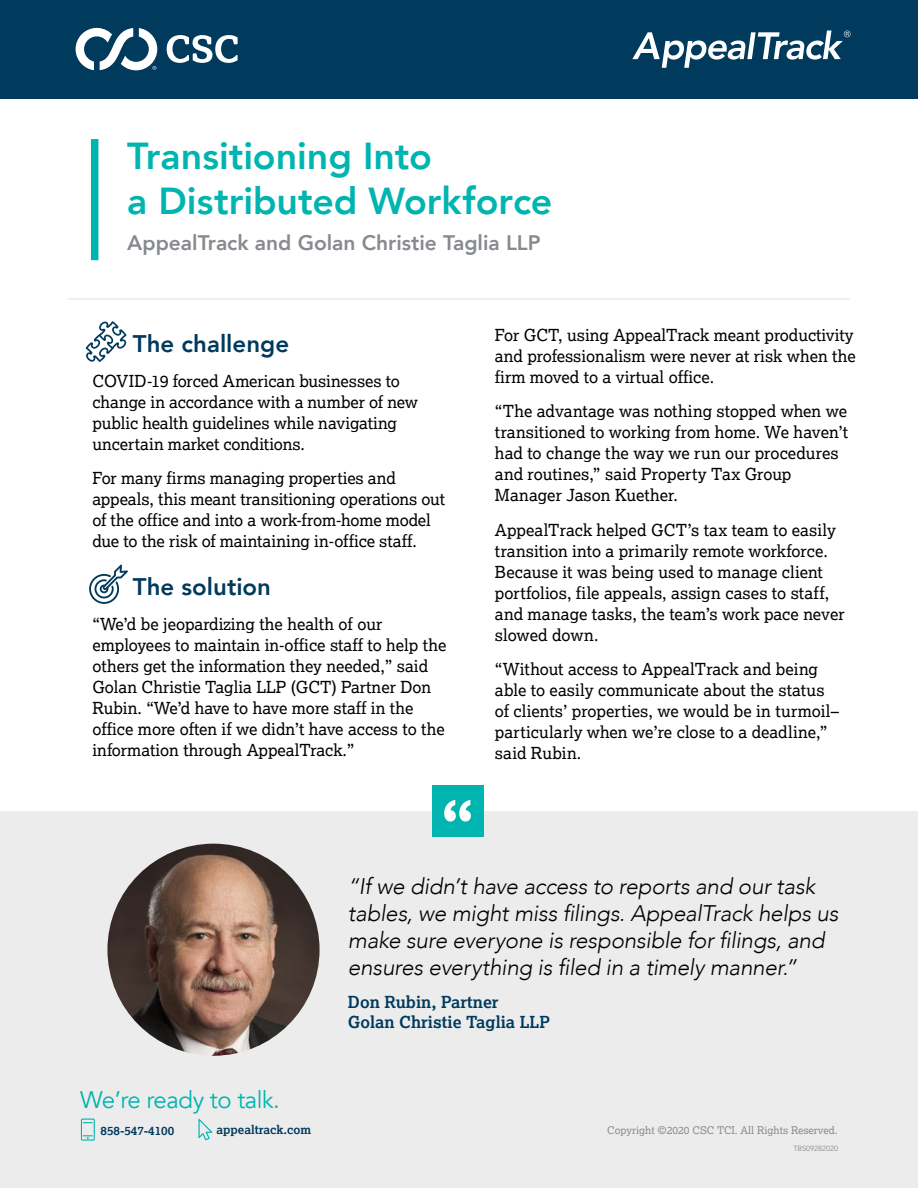
<style>
.page{position:relative;width:918px;height:1188px;background:#fff}
.page>*{position:absolute;margin:0;border:0;box-sizing:border-box;transform-origin:0 0}
.t1{font:700 64.5px "Lexia";color:#fff}
.t2{font:800 37.5px/45px "Avenir";color:#00b5af}
.t3{font:800 24px "Avenir";color:#003a5d}
.t4{font:24px "Avenir";letter-spacing:-.02em;color:#00b5af}
.t5{font:italic 300 22.5px/27px "Avenir";letter-spacing:-.01em;color:#000}
.t6{font:800 21px "Avenir";color:#878a8f}
.t7{font:16.5px/21px "Lexia";color:#000}
.t8{font:700 16.5px/19.8px "Lexia";color:#003a5d}
.t9{font:700 12px "Lexia";color:#003a5d}
.t10{font:10.5px "Lexia";color:#878a8f}
.t11{font:7.5px "Avenir";letter-spacing:-.02em;color:#878a8f}
</style>
<div class="page">
<div style="left:0;top:811px;width:918px;height:377px;background:#ececed"></div>
<div style="left:0;top:0;width:918px;height:98px;background:#003a5d"></div>
<svg style="left:632px;top:31px;width:218px;height:37px"></svg>
<svg style="left:167px;top:35px;width:71px;height:28px"></svg>
<svg style="left:76px;top:28px;width:81px;height:42px"></svg>
<svg style="left:198px;top:1119px;width:14px;height:21px"></svg>
<svg style="left:81px;top:1119px;width:14px;height:22px"></svg>
<img style="left:107px;top:844px;width:213px;height:212px;border-radius:106px">
<div style="left:432px;top:785px;width:51px;height:52px;background:#00b5af"></div>
<div style="left:91px;top:139px;width:7px;height:121px;background:#00b5af"></div>
<hr style="left:69px;top:298px;width:780px;height:2px;background:#e6e7e8">
<svg style="left:89px;top:565px;width:39px;height:39px"></svg>
<svg style="left:86px;top:321px;width:41px;height:41px"></svg>
<h2 class="t2" style="left:127px;top:133px;width:427px">Transitioning Into<br>a Distributed Workforce</h2>
<p class="t6" style="left:127px;top:227px;width:415px">AppealTrack and Golan Christie Taglia LLP</p>
<h3 class="t3" style="left:133px;top:325px;width:158px">The challenge</h3>
<p class="t7" style="left:92px;top:370px;width:327px">COVID-19 forced American businesses to change in accordance with a number of new public health guidelines while navigating uncertain market conditions.</p>
<p class="t7" style="left:92px;top:467px;width:354px">For many firms managing properties and appeals, this meant transitioning operations out of the office and into a work-from-home model due to the risk of maintaining in-office staff.</p>
<h3 class="t3" style="left:133px;top:568px;width:140px">The solution</h3>
<p class="t7" style="left:92px;top:613px;width:356px">“We’d be jeopardizing the health of our employees to maintain in-office staff to help the others get the information they needed,” said Golan Christie Taglia LLP (GCT) Partner Don Rubin. “We’d have to have more staff in the office more often if we didn’t have access to the information through AppealTrack.”</p>
<h1 class="t1" style="left:440px;top:784px;width:37px">“</h1>
<p class="t7" style="left:495px;top:324px;width:362px">For GCT, using AppealTrack meant productivity and professionalism were never at risk when the firm moved to a virtual office.</p>
<p class="t7" style="left:495px;top:400px;width:355px">“The advantage was nothing stopped when we transitioned to working from home. We haven’t had to change the way we run our procedures and routines,” said Property Tax Group Manager Jason Kuether.</p>
<p class="t7" style="left:495px;top:519px;width:351px">AppealTrack helped GCT’s tax team to easily transition into a primarily remote workforce.<br>Because it was being used to manage client portfolios, file appeals, assign cases to staff, and manage tasks, the team’s work pace never slowed down.</p>
<p class="t7" style="left:495px;top:658px;width:346px">“Without access to AppealTrack and being able to easily communicate about the status of clients’ properties, we would be in turmoil– particularly when we’re close to a deadline,” said Rubin.</p>
<h3 class="t4" style="left:80px;top:1085px;width:201px">We’re ready to talk.</h3>
<h3 class="t5" style="left:348px;top:873px;width:492px">“If we didn’t have access to reports and our task tables, we might miss filings. AppealTrack helps us make sure everyone is responsible for filings, and ensures everything is filed in a timely manner.”</h3>
<p class="t8" style="left:348px;top:992px;width:203px">Don Rubin, Partner<br>Golan Christie Taglia LLP</p>
<p class="t9" style="left:100px;top:1123px;width:75px">858-547-4100</p>
<p class="t9" style="left:216px;top:1122px;width:96px">appealtrack.com</p>
<p class="t10" style="left:607px;top:1123px;width:232px">Copyright ©2020 CSC TCI. All Rights Reserved.</p>
<p class="t11" style="left:793px;top:1144px;width:47px">TBS09282020</p>
</div>
